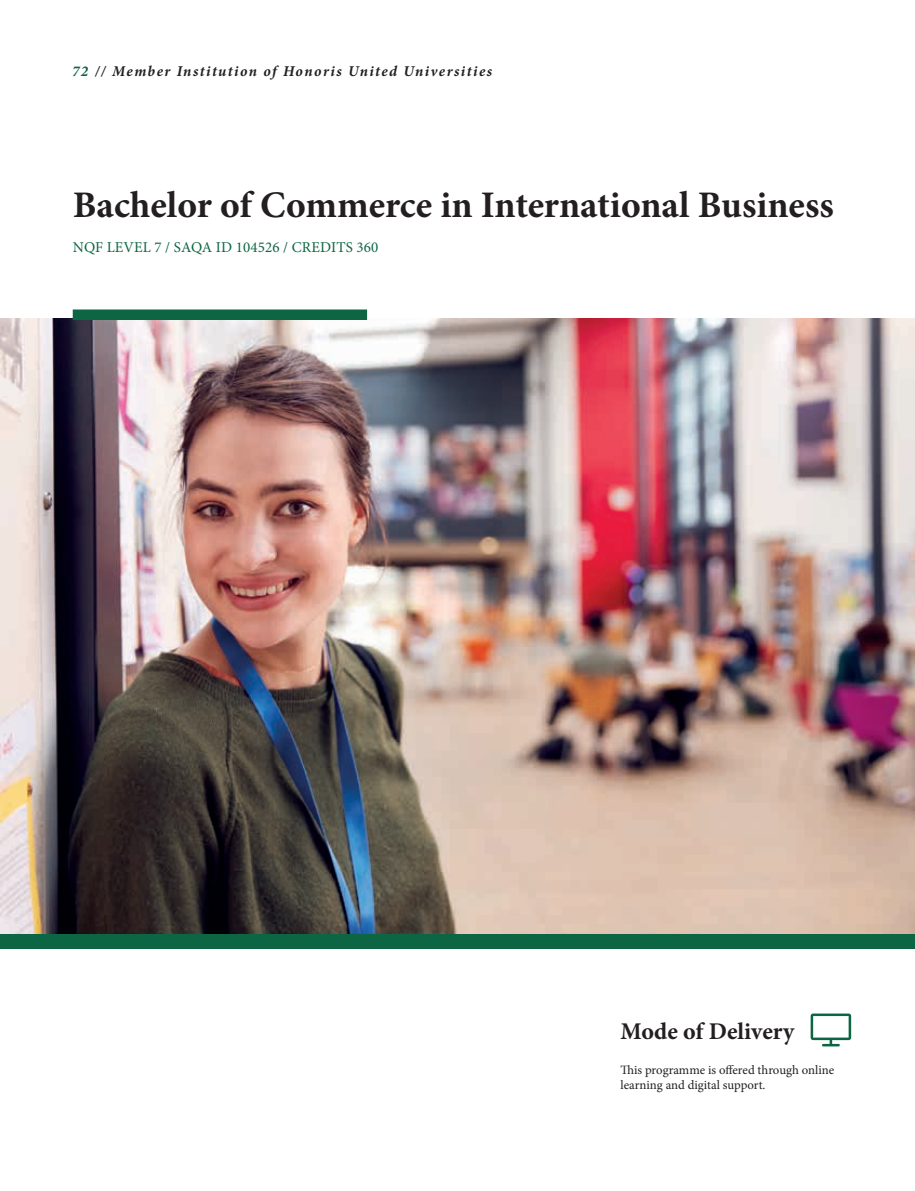
<style>
.page{position:relative;width:915px;height:1191px;background:#fff}
.page>*{position:absolute;margin:0;border:0;box-sizing:border-box;transform-origin:0 0}
.t1{font:700 37.5px "Minion Pro";color:#231f20}
.t2{font:700 24px "Minion Pro";color:#231f20}
.t3{font:italic 700 15px "Minion Pro";letter-spacing:.095em;color:#231f20}
.t4{font:15px "Minion Pro";letter-spacing:.01em;color:#0d6643}
.t5{font:12.75px/15.3px "Minion Pro";color:#231f20}
.s1{color:#0d6643}
</style>
<div class="page">
<img style="left:0;top:318px;width:914px;height:616px">
<div style="left:73px;top:309px;width:294px;height:11px;background:#0d6643"></div>
<div style="left:0;top:934px;width:914px;height:14px;background:#0d6643"></div>
<svg style="left:810px;top:1013px;width:40px;height:33px"></svg>
<p class="t3" style="left:72px;top:60px;width:421px"><span class="s1">72</span> // Member Institution of Honoris United Universities</p>
<h1 class="t1" style="left:73px;top:178px;width:762px">Bachelor of Commerce in International Business</h1>
<p class="t4" style="left:73px;top:238px;width:307px">NQF LEVEL 7 / SAQA ID 104526 / CREDITS 360</p>
<h2 class="t2" style="left:620px;top:1014px;width:175px">Mode of Delivery</h2>
<p class="t5" style="left:620px;top:1062px;width:215px">This programme is offered through online learning and digital support.</p>
</div>
